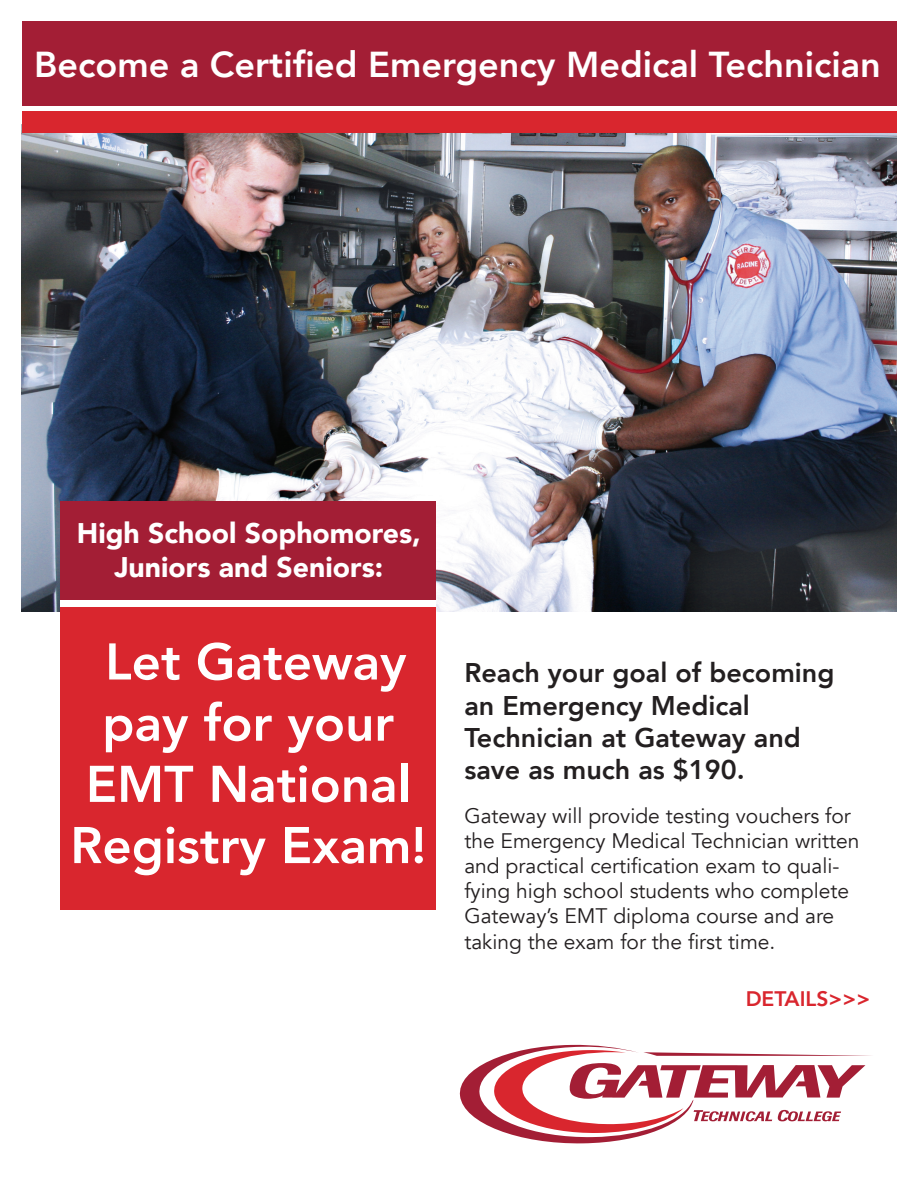
<style>
.page{position:relative;width:918px;height:1188px;background:#fff}
.page>*{position:absolute;margin:0;border:0;box-sizing:border-box;transform-origin:0 0}
.t1{font:800 51px/61.2px "Avenir";color:#fff;text-align:center}
.t2{font:800 36px "Avenir";color:#fff}
.t3{font:900 28.35px/34px "Avenir";color:#fff;text-align:center}
.t4{font:800 27px/32.4px "Avenir";color:#231f20}
.t5{font:21px/25.2px "Avenir";color:#231f20}
.t6{font:800 21px "Avenir";color:#d9262e}
</style>
<div class="page">
<svg style="left:460px;top:1045px;width:411px;height:98px"></svg>
<img style="left:22px;top:133px;width:874px;height:478px">
<div style="left:60px;top:607px;width:376px;height:302px;background:#d9262e"></div>
<div style="left:60px;top:501px;width:376px;height:106px;background:#a31e35"></div>
<div style="left:22px;top:22px;width:874px;height:84px;background:#a31e35"></div>
<div style="left:22px;top:112px;width:874px;height:21px;background:#d9262e"></div>
<div style="left:60px;top:600px;width:376px;height:7px;background:#fff"></div>
<h2 class="t2" style="left:34px;top:37px;width:848px">Become a Certified Emergency Medical Technician</h2>
<h3 class="t3" style="left:77px;top:516px;width:345px">High School Sophomores,<br>Juniors and Seniors:</h3>
<h1 class="t1" style="left:70px;top:631px;width:358px">Let Gateway pay for your<br>EMT National<br>Registry Exam!</h1>
<p class="t4" style="left:464px;top:657px;width:371px">Reach your goal of becoming an Emergency Medical<br>Technician at Gateway and save as much as $190.</p>
<p class="t5" style="left:464px;top:803px;width:397px">Gateway will provide testing vouchers for the Emergency Medical Technician written and practical certification exam to quali&shy;fying high school students who complete Gateway’s EMT diploma course and are taking the exam for the first time.</p>
<p class="t6" style="left:746px;top:983px;width:126px">DETAILS&gt;&gt;&gt;</p>
</div>
